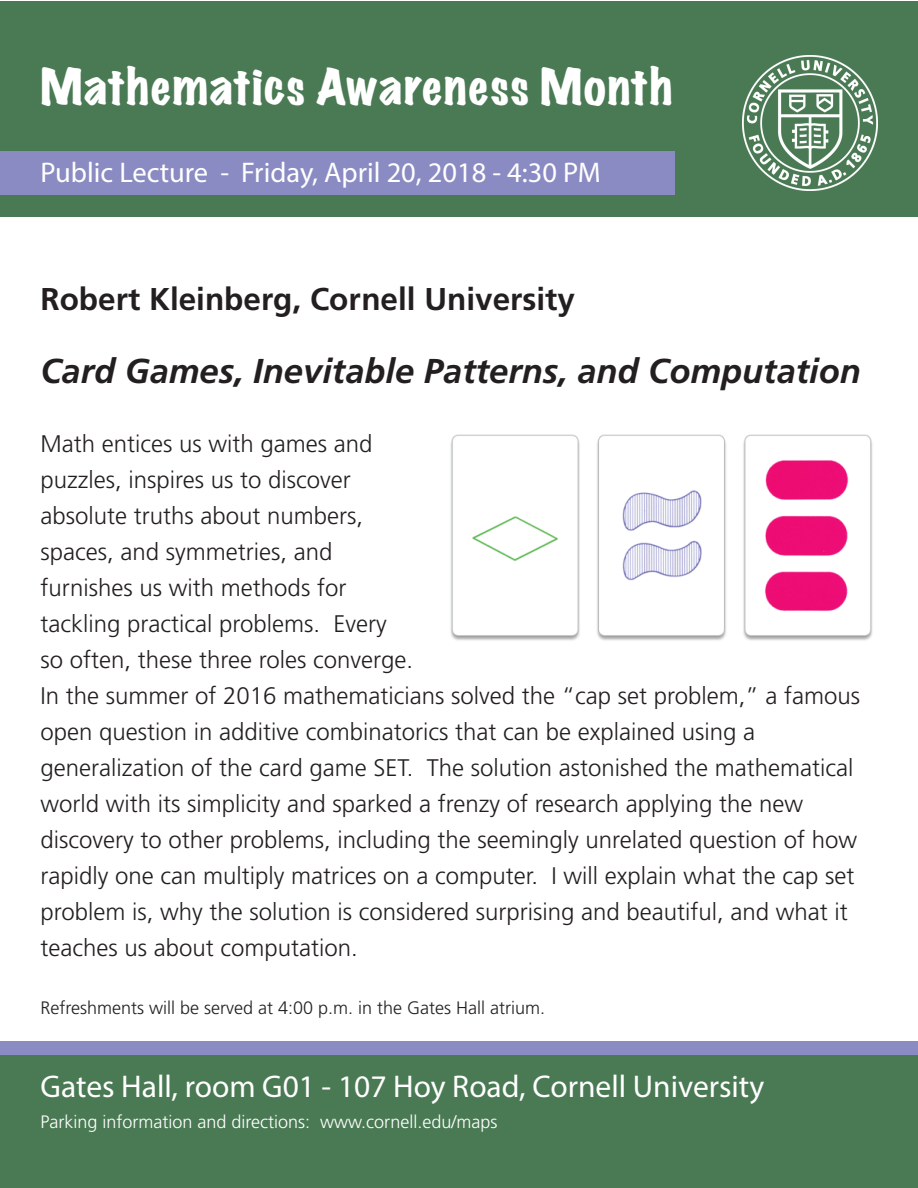
<style>
.page{position:relative;width:918px;height:1188px;background:#fff}
.page>*{position:absolute;margin:0;border:0;box-sizing:border-box;transform-origin:0 0}
.t1{font:expanded 45px "Marker Felt";letter-spacing:.035em;color:#fff}
.t2{font:italic 700 34.5px "Frutiger LT Std";color:#231f20}
.t3{font:31.5px "Myriad Pro";color:#fff}
.t4{font:700 31.5px "Frutiger LT Std";color:#231f20}
.t5{font:28.5px "Myriad Pro";color:#fff}
.t6{font:300 24px/36px "Frutiger LT Std";color:#231f20}
.t7{font:300 18px "Frutiger LT Std";color:#231f20}
.t8{font:300 18px "Frutiger LT Std";color:#fff}
</style>
<div class="page">
<div style="left:0;top:2px;width:918px;height:216px;background:#4a7a54"></div>
<div style="left:0;top:151px;width:675px;height:43px;background:#8b8bc3"></div>
<div style="left:0;top:1054px;width:918px;height:122px;background:#4a7a54"></div>
<div style="left:0;top:1041px;width:918px;height:13px;background:#8b8bc3"></div>
<div style="left:0;top:1149px;width:918px;height:39px;background:#4a7a54"></div>
<img style="left:742px;top:56px;width:136px;height:134px">
<img style="left:450px;top:434px;width:423px;height:207px">
<h1 class="t1" style="left:40px;top:51px;width:633px">Mathematics Awareness Month</h1>
<p class="t5" style="left:40px;top:155px;width:562px">Public Lecture - Friday, April 20, 2018 - 4:30 PM</p>
<h3 class="t4" style="left:40px;top:280px;width:536px">Robert Kleinberg, Cornell University</h3>
<h2 class="t2" style="left:41px;top:351px;width:822px">Card Games, Inevitable Patterns, and Computation</h2>
<p class="t6" style="left:41px;top:426px;width:821px">Math entices us with games and<br>puzzles, inspires us to discover<br>absolute truths about numbers,<br>spaces, and symmetries, and<br>furnishes us with methods for<br>tackling practical problems. Every<br>so often, these three roles converge.<br>In the summer of 2016 mathematicians solved the “cap set problem,” a famous open question in additive combinatorics that can be explained using a generalization of the card game SET. The solution astonished the mathematical world with its simplicity and sparked a frenzy of research applying the new discovery to other problems, including the seemingly unrelated question of how rapidly one can multiply matrices on a computer. I will explain what the cap set problem is, why the solution is considered surprising and beautiful, and what it teaches us about computation.</p>
<p class="t7" style="left:40px;top:998px;width:506px">Refreshments will be served at 4:00 p.m. in the Gates Hall atrium.</p>
<h3 class="t3" style="left:40px;top:1067px;width:725px">Gates Hall, room G01 - 107 Hoy Road, Cornell University</h3>
<p class="t8" style="left:40px;top:1112px;width:459px">Parking information and directions: www.cornell.edu/maps</p>
</div>
